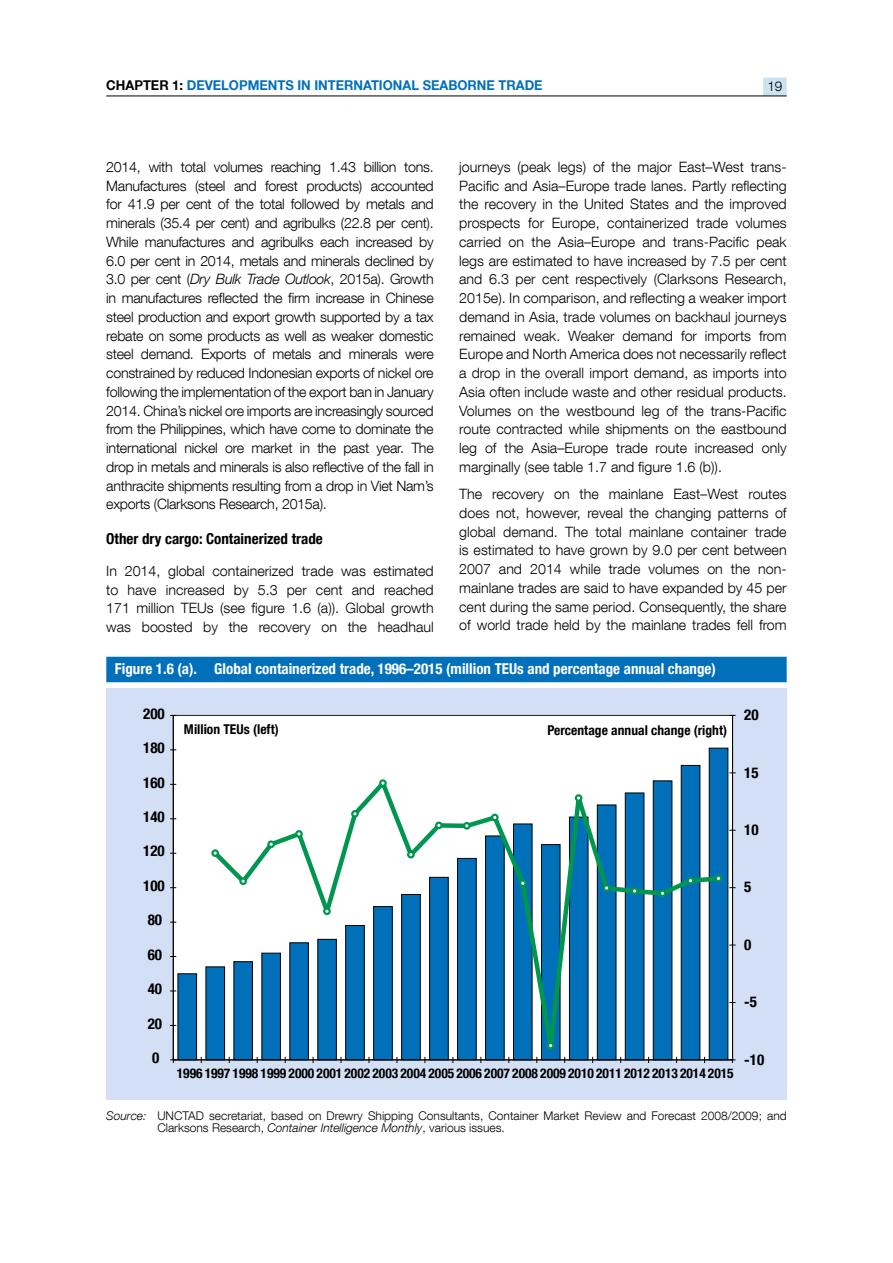
<style>
.page{position:relative;width:893px;height:1263px;background:#fff}
.page>*{position:absolute;margin:0;border:0;box-sizing:border-box;transform-origin:0 0}
.t1{font:700 condensed 15px "Helvetica Neue LT Com";color:#fff}
.t2{font:700 condensed 15px "Helvetica Neue LT Com";color:#000}
.t3{font:300 14.25px/18.8px "Helvetica Neue LT Com";color:#000;text-align:justify}
.t4{font:700 condensed 13.5px "Helvetica Neue LT Com";color:#000}
.t5{font:700 13.5px "Helvetica Neue LT Com";color:#0070ba;scale:.96 1}
.t6{font:300 13.5px "Helvetica Neue LT Com";color:#000}
.t7{font:300 12px/12px "Helvetica Neue LT Com";color:#000}
.s1{color:#000}
.s2{font-style:italic}
</style>
<div class="page">
<div style="left:763px;top:77px;width:24px;height:14px;background:#cce2f1"></div>
<div style="left:763px;top:91px;width:24px;height:5px;background:#cce2f1"></div>
<hr style="left:106px;top:96px;width:681px;height:1px;background:#000">
<div style="left:106px;top:657px;width:681px;height:25px;background:#0070ba"></div>
<div style="left:106px;top:688px;width:681px;height:412px;background:#d3dff4"></div>
<div style="left:173px;top:715px;width:559px;height:345px;background:#fff"></div>
<svg style="left:177px;top:747px;width:552px;height:312px"></svg>
<hr style="left:732px;top:715px;width:1px;height:345px;background:#000">
<hr style="left:173px;top:715px;width:1px;height:345px;background:#000">
<hr style="left:173px;top:1059px;width:559px;height:1px;background:#000">
<svg style="left:729px;top:1057px;width:7px;height:6px"></svg>
<svg style="left:170px;top:1057px;width:6px;height:6px"></svg>
<svg style="left:209px;top:775px;width:514px;height:288px"></svg>
<div style="left:211px;top:849px;width:8px;height:8px;border:2px solid #00964f;border-radius:50%"></div>
<div style="left:239px;top:877px;width:8px;height:8px;border:2px solid #00964f;border-radius:50%"></div>
<div style="left:267px;top:840px;width:8px;height:8px;border:2px solid #00964f;border-radius:50%"></div>
<div style="left:295px;top:830px;width:8px;height:8px;border:2px solid #00964f;border-radius:50%"></div>
<div style="left:323px;top:907px;width:8px;height:8px;border:2px solid #00964f;border-radius:50%"></div>
<div style="left:351px;top:810px;width:8px;height:8px;border:2px solid #00964f;border-radius:50%"></div>
<div style="left:379px;top:779px;width:8px;height:8px;border:2px solid #00964f;border-radius:50%"></div>
<div style="left:407px;top:851px;width:8px;height:7px;border:2px solid #00964f;border-radius:50%"></div>
<div style="left:435px;top:821px;width:8px;height:8px;border:2px solid #00964f;border-radius:50%"></div>
<div style="left:463px;top:822px;width:8px;height:8px;border:2px solid #00964f;border-radius:50%"></div>
<div style="left:491px;top:814px;width:8px;height:7px;border:2px solid #00964f;border-radius:50%"></div>
<div style="left:519px;top:879px;width:8px;height:8px;border:2px solid #00964f;border-radius:50%"></div>
<div style="left:547px;top:1042px;width:7px;height:7px;border:2px solid #00964f;border-radius:50%"></div>
<div style="left:575px;top:794px;width:7px;height:8px;border:2px solid #00964f;border-radius:50%"></div>
<div style="left:603px;top:884px;width:7px;height:8px;border:2px solid #00964f;border-radius:50%"></div>
<div style="left:631px;top:887px;width:7px;height:8px;border:2px solid #00964f;border-radius:50%"></div>
<div style="left:659px;top:889px;width:7px;height:8px;border:2px solid #00964f;border-radius:50%"></div>
<div style="left:687px;top:877px;width:7px;height:7px;border:2px solid #00964f;border-radius:50%"></div>
<div style="left:715px;top:874px;width:7px;height:8px;border:2px solid #00964f;border-radius:50%"></div>
<p class="t5" style="left:106px;top:77px;width:456px"><span class="s1">CHAPTER 1:</span> DEVELOPMENTS IN INTERNATIONAL SEABORNE TRADE</p>
<p class="t6" style="left:767px;top:78px;width:17px">19</p>
<p class="t3" style="left:459px;top:157px;width:329px">journeys (peak legs) of the major East–West trans-Pacific and Asia–Europe trade lanes. Partly reflecting the recovery in the United States and the improved prospects for Europe, containerized trade volumes carried on the Asia–Europe and trans-Pacific peak legs are estimated to have increased by 7.5 per cent and 6.3 per cent respectively (Clarksons Research, 2015e). In comparison, and reflecting a weaker import demand in Asia, trade volumes on backhaul journeys remained weak. Weaker demand for imports from Europe and North America does not necessarily reflect a drop in the overall import demand, as imports into Asia often include waste and other residual products.<br>Volumes on the westbound leg of the trans-Pacific route contracted while shipments on the eastbound leg of the Asia–Europe trade route increased only marginally (see table 1.7 and figure 1.6 (b)).</p>
<p class="t3" style="left:459px;top:484px;width:329px">The recovery on the mainlane East–West routes does not, however, reveal the changing patterns of global demand. The total mainlane container trade is estimated to have grown by 9.0 per cent between 2007 and 2014 while trade volumes on the non&shy;mainlane trades are said to have expanded by 45 per cent during the same period. Consequently, the share of world trade held by the mainlane trades fell from</p>
<p class="t1" style="left:115px;top:659px;width:603px">Figure 1.6 (a). Global containerized trade, 1996–2015 (million TEUs and percentage annual change)</p>
<p class="t3" style="left:106px;top:157px;width:329px">2014, with total volumes reaching 1.43 billion tons.<br>Manufactures (steel and forest products) accounted for 41.9 per cent of the total followed by metals and minerals (35.4 per cent) and agribulks (22.8 per cent).<br>While manufactures and agribulks each increased by 6.0 per cent in 2014, metals and minerals declined by 3.0 per cent (<span class="s2">Dry Bulk Trade Outlook</span>, 2015a). Growth in manufactures reflected the firm increase in Chinese steel production and export growth supported by a tax rebate on some products as well as weaker domestic steel demand. Exports of metals and minerals were constrained by reduced Indonesian exports of nickel ore following the implementation of the export ban in January 2014. China’s nickel ore imports are increasingly sourced from the Philippines, which have come to dominate the international nickel ore market in the past year. The drop in metals and minerals is also reflective of the fall in anthracite shipments resulting from a drop in Viet Nam’s exports (Clarksons Research, 2015a).</p>
<p class="t2" style="left:106px;top:530px;width:218px">Other dry cargo: Containerized trade</p>
<p class="t3" style="left:106px;top:561px;width:329px">In 2014, global containerized trade was estimated to have increased by 5.3 per cent and reached 171 million TEUs (see figure 1.6 (a)). Global growth was boosted by the recovery on the headhaul</p>
<p class="t2" style="left:143px;top:704px;width:23px">200</p>
<p class="t2" style="left:143px;top:739px;width:23px">180</p>
<p class="t2" style="left:143px;top:773px;width:23px">160</p>
<p class="t2" style="left:143px;top:808px;width:23px">140</p>
<p class="t2" style="left:143px;top:842px;width:23px">120</p>
<p class="t2" style="left:143px;top:876px;width:23px">100</p>
<p class="t2" style="left:148px;top:911px;width:16px">80</p>
<p class="t2" style="left:148px;top:945px;width:16px">60</p>
<p class="t2" style="left:148px;top:980px;width:16px">40</p>
<p class="t2" style="left:148px;top:1014px;width:16px">20</p>
<p class="t2" style="left:152px;top:1049px;width:9px">0</p>
<p class="t4" style="left:184px;top:721px;width:96px">Million TEUs (left)</p>
<p class="t4" style="left:547px;top:722px;width:181px">Percentage annual change (right)</p>
<p class="t2" style="left:744px;top:706px;width:16px">20</p>
<p class="t2" style="left:744px;top:763px;width:16px">15</p>
<p class="t2" style="left:744px;top:821px;width:16px">10</p>
<p class="t2" style="left:744px;top:878px;width:9px">5</p>
<p class="t2" style="left:744px;top:935px;width:9px">0</p>
<p class="t2" style="left:744px;top:993px;width:14px">-5</p>
<p class="t4" style="left:177px;top:1065px;width:558px">1996 1997 1998 1999 2000 2001 2002 2003 2004 2005 2006 2007 2008 2009 2010 2011 2012 2013 2014 2015</p>
<p class="t2" style="left:744px;top:1050px;width:21px">-10</p>
<p class="t7" style="left:157px;top:1109px;width:631px;text-indent:-51px"><span class="s2">Source:</span> UNCTAD secretariat, based on Drewry Shipping Consultants, Container Market Review and Forecast 2008/2009; and<br>Clarksons Research, <span class="s2">Container Intelligence Monthly</span>, various issues.</p>
</div>
